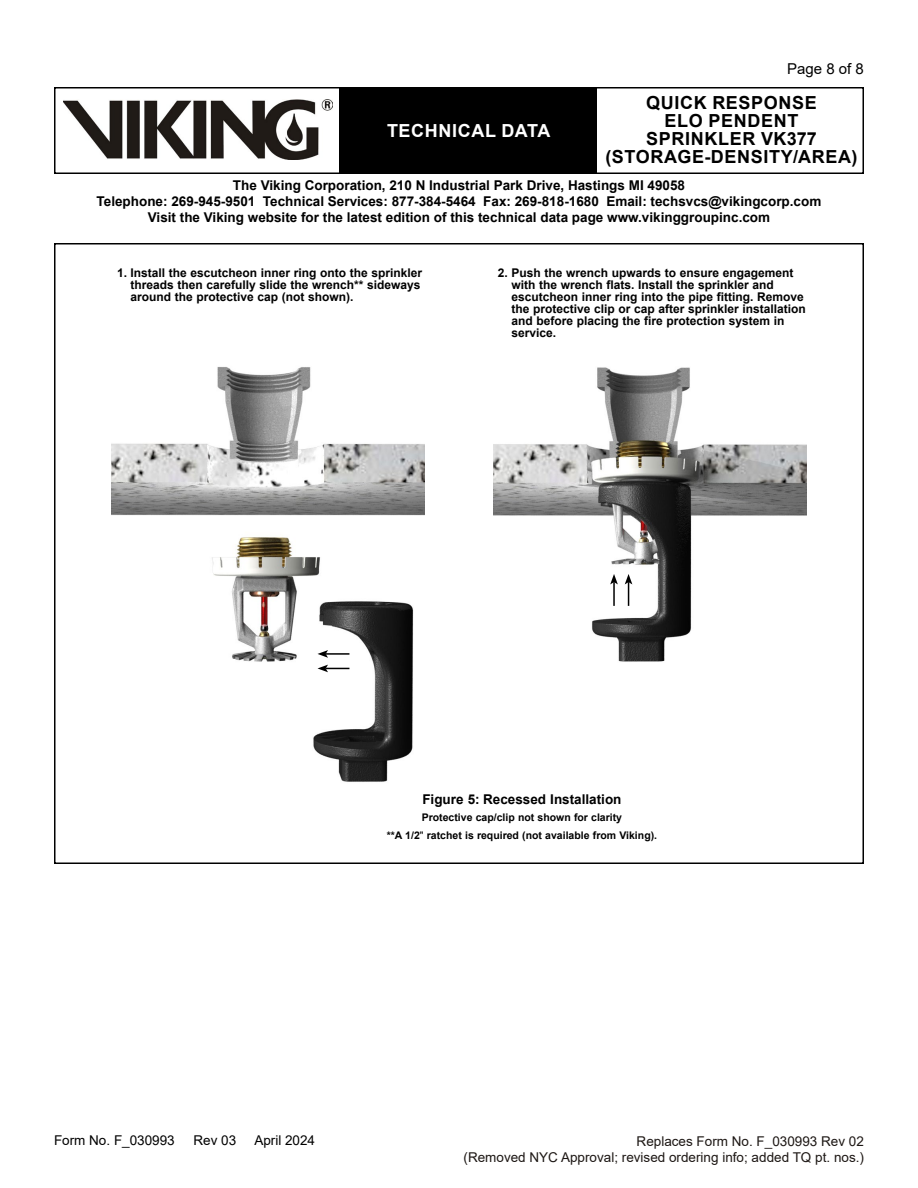
<style>
.page{position:relative;width:918px;height:1188px;background:#fff}
.page>*{position:absolute;margin:0;border:0;box-sizing:border-box;transform-origin:0 0}
.t1{font:700 18px/18px "Arial";letter-spacing:.035em;color:#000;text-align:center}
.t2{font:700 18px "Arial";letter-spacing:.035em;color:#fff}
.t3{font:15px "Arial";color:#000}
.t4{font:700 13.5px/16.2px "Arial";color:#000;text-align:center}
.t5{font:13.5px/16.2px "Arial";color:#1d1714;text-align:right}
.t6{font:13.5px "Arial";color:#000}
.t7{font:700 12px/12px "Arial";color:#000}
.t8{font:700 10.5px/17.7px "Arial";color:#000;text-align:center}
.s1{font-weight:400}
</style>
<div class="page">
<div style="left:54px;top:87px;width:810px;height:87px;border:2px solid #000"></div>
<div style="left:340px;top:88px;width:257px;height:84px;background:#000"></div>
<img style="left:63px;top:99px;width:269px;height:60px">
<img style="left:111px;top:367px;width:313px;height:415px">
<img style="left:494px;top:367px;width:313px;height:295px">
<hr style="left:326px;top:653px;width:23px;height:2px;background:#000">
<svg style="left:318px;top:650px;width:10px;height:8px"></svg>
<svg style="left:625px;top:574px;width:7px;height:32px"></svg>
<svg style="left:318px;top:665px;width:31px;height:7px"></svg>
<hr style="left:613px;top:582px;width:2px;height:24px;background:#000">
<svg style="left:610px;top:574px;width:8px;height:10px"></svg>
<h1 class="t2" style="left:387px;top:118px;width:165px">TECHNICAL DATA</h1>
<p class="t3" style="left:787px;top:59px;width:78px">Page 8 of 8</p>
<h1 class="t1" style="left:605px;top:93px;width:254px">QUICK RESPONSE<br>ELO PENDENT<br>SPRINKLER VK377 (STORAGE-DENSITY/AREA)</h1>
<p class="t4" style="left:97px;top:177px;width:726px">The Viking Corporation, 210 N Industrial Park Drive, Hastings MI 49058<br>Telephone: 269-945-9501 Technical Services: 877-384-5464 Fax: 269-818-1680 Email: techsvcs@vikingcorp.com<br>Visit the Viking website for the latest edition of this technical data page www.vikinggroupinc.com</p>
<p class="t7" style="left:131px;top:266px;width:293px;text-indent:-14px">1. Install the escutcheon inner ring onto the sprinkler threads then carefully slide the wrench** sideways around the protective cap (not shown).</p>
<p class="t7" style="left:511px;top:266px;width:296px;text-indent:-14px">2. Push the wrench upwards to ensure engagement with the wrench flats. Install the sprinkler and escutcheon inner ring into the pipe fitting. Remove the protective clip or cap after sprinkler installation and before placing the fire protection system in service.</p>
<p class="t4" style="left:422px;top:791px;width:201px">Figure 5: Recessed Installation</p>
<p class="t8" style="left:387px;top:809px;width:272px">Protective cap/clip not shown for clarity<br>**A 1/2<span class="s1">ʺ</span> ratchet is required (not available from Viking).</p>
<p class="t6" style="left:54px;top:1131px;width:122px">Form No. F_030993</p>
<p class="t6" style="left:194px;top:1131px;width:44px">Rev 03</p>
<p class="t6" style="left:254px;top:1131px;width:62px">April 2024</p>
<p class="t5" style="left:464px;top:1133px;width:402px">Replaces Form No. F_030993 Rev 02<br>(Removed NYC Approval; revised ordering info; added TQ pt. nos.)</p>
</div>
